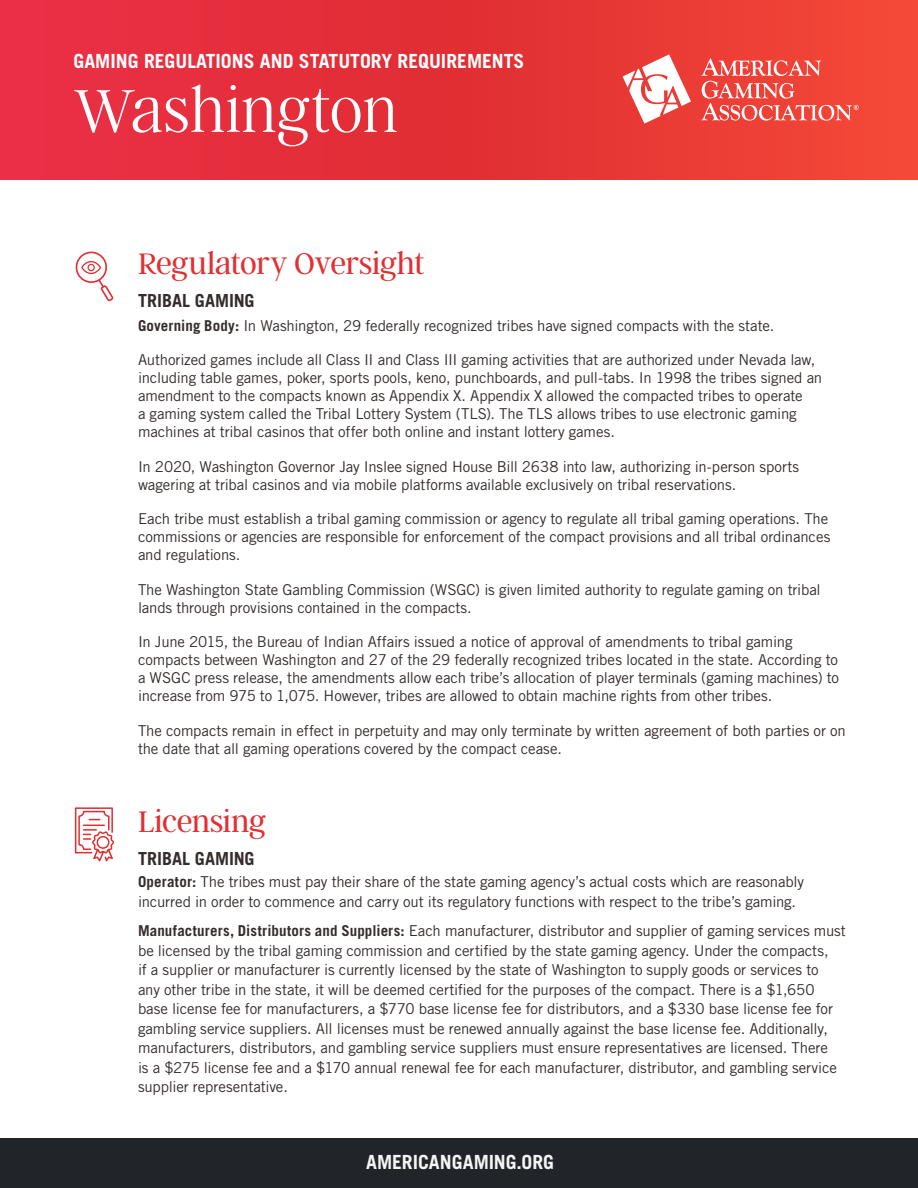
<style>
.page{position:relative;width:918px;height:1188px;background:#fff}
.page>*{position:absolute;margin:0;border:0;box-sizing:border-box;transform-origin:0 0}
.t1{font:100 67.5px "Argent CF";letter-spacing:.01em;color:#fff}
.t2{font:300 33px "Argent CF";letter-spacing:-.01em;color:#e22f32}
.t3{font:700 19.5px "Trade Gothic LT Std";color:#fff}
.t4{font:700 19.5px "Trade Gothic LT Std";color:#f4f4f4}
.t5{font:700 18px "Trade Gothic LT Std";color:#332d2b}
.t6{font:15px/18px "Trade Gothic LT Std";letter-spacing:-.01em;color:#332d2b}
.s1{font-weight:700}
</style>
<div class="page">
<div style="left:0;top:1138px;width:918px;height:50px;background:#212529"></div>
<div style="left:0;top:0;width:918px;height:179px;background:linear-gradient(to right,#e32841,#ed4332)"></div>
<svg style="left:623px;top:54px;width:68px;height:70px"></svg>
<svg style="left:701px;top:58px;width:158px;height:63px;background:#f16359"></svg>
<svg style="left:76px;top:252px;width:37px;height:49px"></svg>
<svg style="left:75px;top:807px;width:39px;height:54px"></svg>
<h3 class="t3" style="left:74px;top:50px;width:452px">GAMING REGULATIONS AND STATUTORY REQUIREMENTS</h3>
<h1 class="t1" style="left:74px;top:76px;width:326px">Washington</h1>
<h2 class="t2" style="left:138px;top:246px;width:288px">Regulatory Oversight</h2>
<p class="t5" style="left:138px;top:289px;width:118px">TRIBAL GAMING</p>
<p class="t6" style="left:138px;top:316px;width:638px"><span class="s1">Governing Body:</span> In Washington, 29 federally recognized tribes have signed compacts with the state.</p>
<p class="t6" style="left:138px;top:351px;width:686px">Authorized games include all Class II and Class III gaming activities that are authorized under Nevada law, including table games, poker, sports pools, keno, punchboards, and pull-tabs. In 1998 the tribes signed an amendment to the compacts known as Appendix X. Appendix X allowed the compacted tribes to operate<br>a gaming system called the Tribal Lottery System (TLS). The TLS allows tribes to use electronic gaming machines at tribal casinos that offer both online and instant lottery games.</p>
<p class="t6" style="left:138px;top:457px;width:663px">In 2020, Washington Governor Jay Inslee signed House Bill 2638 into law, authorizing in-person sports wagering at tribal casinos and via mobile platforms available exclusively on tribal reservations.</p>
<p class="t6" style="left:138px;top:510px;width:694px">Each tribe must establish a tribal gaming commission or agency to regulate all tribal gaming operations. The commissions or agencies are responsible for enforcement of the compact provisions and all tribal ordinances and regulations.</p>
<p class="t6" style="left:138px;top:580px;width:684px">The Washington State Gambling Commission (WSGC) is given limited authority to regulate gaming on tribal lands through provisions contained in the compacts.</p>
<p class="t6" style="left:138px;top:633px;width:703px">In June 2015, the Bureau of Indian Affairs issued a notice of approval of amendments to tribal gaming compacts between Washington and 27 of the 29 federally recognized tribes located in the state. According to a WSGC press release, the amendments allow each tribe’s allocation of player terminals (gaming machines) to increase from 975 to 1,075. However, tribes are allowed to obtain machine rights from other tribes.</p>
<p class="t6" style="left:138px;top:721px;width:709px">The compacts remain in effect in perpetuity and may only terminate by written agreement of both parties or on the date that all gaming operations covered by the compact cease.</p>
<h2 class="t2" style="left:138px;top:804px;width:130px">Licensing</h2>
<p class="t5" style="left:138px;top:847px;width:118px">TRIBAL GAMING</p>
<p class="t6" style="left:138px;top:872px;width:668px;line-height:19.5px"><span class="s1">Operator:</span> The tribes must pay their share of the state gaming agency’s actual costs which are reasonably incurred in order to commence and carry out its regulatory functions with respect to the tribe’s gaming.</p>
<p class="t6" style="left:138px;top:921px;width:709px;line-height:19.5px"><span class="s1">Manufacturers, Distributors and Suppliers:</span> Each manufacturer, distributor and supplier of gaming services must be licensed by the tribal gaming commission and certified by the state gaming agency. Under the compacts,<br>if a supplier or manufacturer is currently licensed by the state of Washington to supply goods or services to<br>any other tribe in the state, it will be deemed certified for the purposes of the compact. There is a $1,650 base license fee for manufacturers, a $770 base license fee for distributors, and a $330 base license fee for gambling service suppliers. All licenses must be renewed annually against the base license fee. Additionally, manufacturers, distributors, and gambling service suppliers must ensure representatives are licensed. There<br>is a $275 license fee and a $170 annual renewal fee for each manufacturer, distributor, and gambling service supplier representative.</p>
<h3 class="t4" style="left:366px;top:1150px;width:189px">AMERICANGAMING.ORG</h3>
</div>
